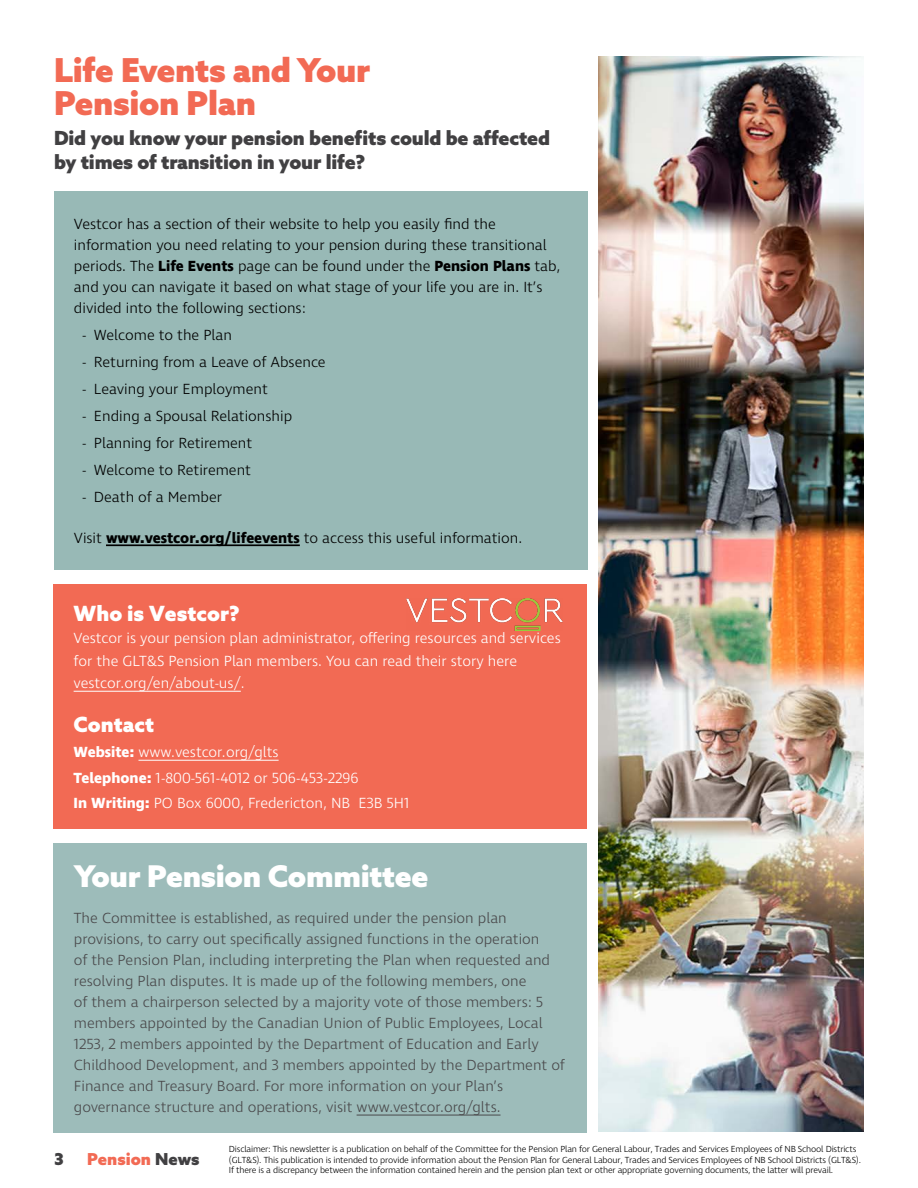
<style>
.page{position:relative;width:918px;height:1188px;background:#fff}
.page>*{position:absolute;margin:0;border:0;box-sizing:border-box;transform-origin:0 0}
.t1{font:900 33px/33px "Azo Sans";letter-spacing:-.01em;color:#f26a54}
.t2{font:900 30px "Azo Sans";letter-spacing:-.01em;color:#fff}
.t3{font:900 21px "Azo Sans";color:#fff}
.t4{font:900 19.5px/23.4px "Azo Sans";letter-spacing:-.01em;color:#414042}
.t5{font:900 16.5px "Azo Sans";color:#f26a54}
.t6{font:900 16.5px "Azo Sans";color:#414042}
.t7{font:300 15px/21px "Ingra";color:#414042}
.t8{font:300 15px/21px "Ingra";color:#000}
.t9{font:300 15px/22.5px "Ingra";color:#fff}
.t10{font:300 9px/10.8px "Ingra";letter-spacing:-.02em;color:#000}
.s1{font-weight:700}
.s2{color:#414042}
</style>
<div class="page">
<div style="left:53px;top:584px;width:534px;height:245px;background:#f26a54"></div>
<hr style="left:74px;top:691px;width:167px;height:1px;background:#fff">
<hr style="left:138px;top:760px;width:141px;height:1px;background:#fff">
<img style="left:406px;top:598px;width:157px;height:33px">
<div style="left:54px;top:843px;width:533px;height:290px;background:#98b9b7"></div>
<hr style="left:357px;top:1115px;width:144px;height:1px;background:#414042">
<div style="left:54px;top:191px;width:534px;height:379px;background:#98b9b6"></div>
<hr style="left:106px;top:544px;width:194px;height:2px;background:#000">
<img style="left:598px;top:56px;width:266px;height:1075px">
<h1 class="t1" style="left:54px;top:53px;width:318px">Life Events and Your<br>Pension Plan</h1>
<h3 class="t4" style="left:54px;top:126px;width:498px">Did you know your pension benefits could be affected by times of transition in your life?</h3>
<p class="t8" style="left:74px;top:214px;width:488px">Vestcor has a section of their website to help you easily find the information you need relating to your pension during these transitional periods. The <span class="s1">Life Events</span> page can be found under the <span class="s1">Pension Plans</span> tab, and you can navigate it based on what stage of your life you are in. It’s divided into the following sections:</p>
<p class="t8" style="left:82px;top:325px;width:151px">- Welcome to the Plan</p>
<p class="t8" style="left:82px;top:352px;width:245px">- Returning from a Leave of Absence</p>
<p class="t8" style="left:82px;top:379px;width:187px">- Leaving your Employment</p>
<p class="t8" style="left:82px;top:406px;width:212px">- Ending a Spousal Relationship</p>
<p class="t8" style="left:82px;top:433px;width:172px">- Planning for Retirement</p>
<p class="t8" style="left:82px;top:460px;width:171px">- Welcome to Retirement</p>
<p class="t8" style="left:82px;top:487px;width:142px">- Death of a Member</p>
<p class="t8" style="left:74px;top:528px;width:450px">Visit <span class="s1">www.vestcor.org/lifeevents</span> to access this useful information.</p>
<h3 class="t3" style="left:74px;top:599px;width:167px">Who is Vestcor?</h3>
<p class="t9" style="left:74px;top:628px;width:489px">Vestcor is your pension plan administrator, offering resources and services for the GLT&amp;S Pension Plan members. You can read their story here vestcor.org/en/about-us/.</p>
<h3 class="t3" style="left:74px;top:710px;width:82px">Contact</h3>
<p class="t9" style="left:74px;top:740px;width:337px;line-height:25.5px"><span class="s1">Website:</span> www.vestcor.org/glts<br><span class="s1">Telephone:</span> 1-800-561-4012 or 506-453-2296<br><span class="s1">In Writing:</span> PO Box 6000, Fredericton, NB E3B 5H1</p>
<h2 class="t2" style="left:74px;top:856px;width:356px">Your Pension Committee</h2>
<p class="t7" style="left:74px;top:908px;width:493px">The Committee is established, as required under the pension plan provisions, to carry out specifically assigned functions in the operation<br>of the Pension Plan, including interpreting the Plan when requested and resolving Plan disputes. It is made up of the following members, one<br>of them a chairperson selected by a majority vote of those members: 5 members appointed by the Canadian Union of Public Employees, Local 1253, 2 members appointed by the Department of Education and Early Childhood Development, and 3 members appointed by the Department of Finance and Treasury Board. For more information on your Plan’s governance structure and operations, visit www.vestcor.org/glts.</p>
<p class="t6" style="left:54px;top:1148px;width:11px">3</p>
<p class="t5" style="left:87px;top:1148px;width:114px">Pension <span class="s2">News</span></p>
<p class="t10" style="left:229px;top:1144px;width:633px">Disclaimer: This newsletter is a publication on behalf of the Committee for the Pension Plan for General Labour, Trades and Services Employees of NB School Districts (GLT&amp;S). This publication is intended to provide information about the Pension Plan for General Labour, Trades and Services Employees of NB School Districts (GLT&amp;S).<br>If there is a discrepancy between the information contained herein and the pension plan text or other appropriate governing documents, the latter will prevail.</p>
</div>
